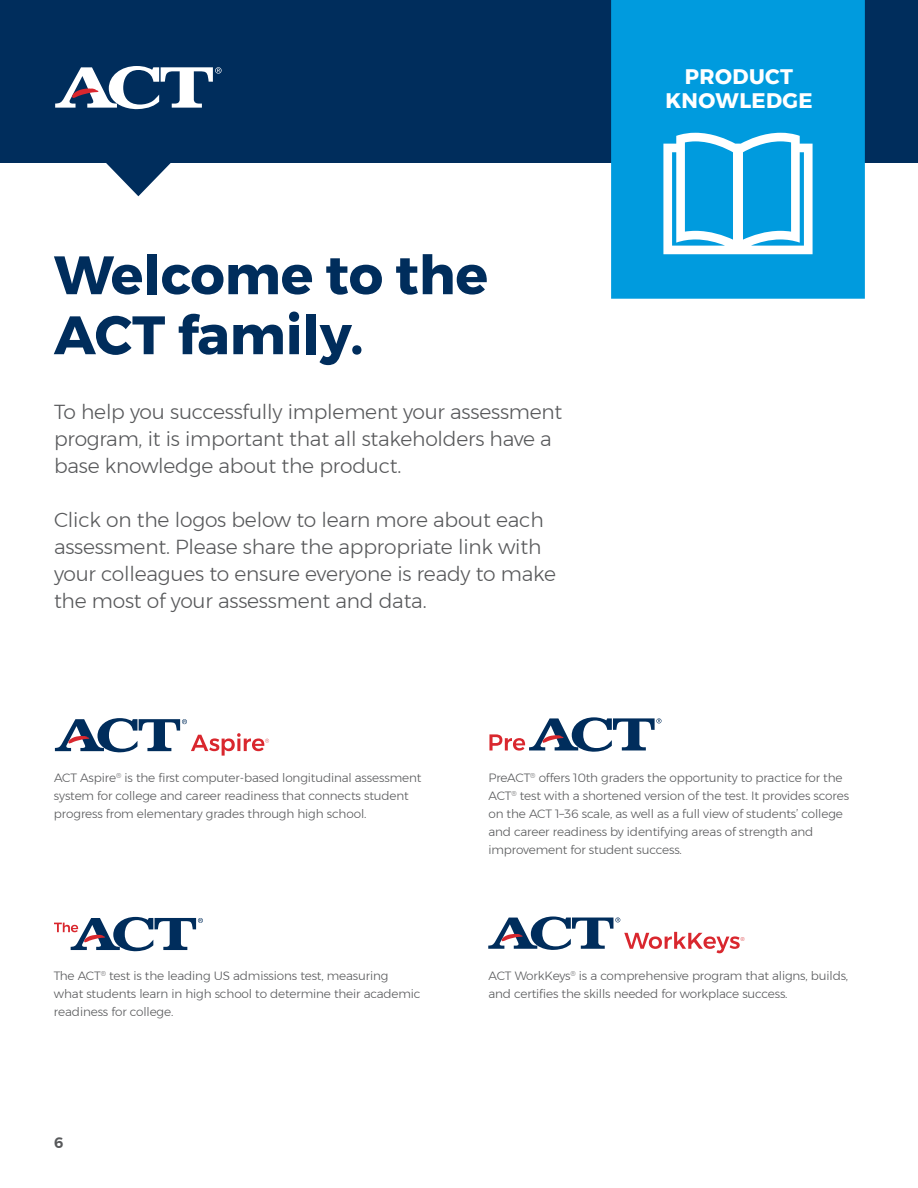
<style>
.page{position:relative;width:918px;height:1188px;background:#fff}
.page>*{position:absolute;margin:0;border:0;box-sizing:border-box;transform-origin:0 0}
.t1{font:700 54px/60px "Montserrat";color:#002d5c}
.t2{font:700 21px/24px "Montserrat";letter-spacing:.02em;color:#fff;text-align:center}
.t3{font:300 20.25px/27px "Montserrat";letter-spacing:-.01em;color:#58595b}
.t4{font:600 15px "Montserrat";color:#58595b}
.t5{font:300 12px/18px "Montserrat";letter-spacing:-.01em;color:#58595b}
.t6{font:300 5.55px "Montserrat";color:#d9272e}
</style>
<div class="page">
<div style="left:0;top:0;width:918px;height:163px;background:#002d5c"></div>
<svg style="left:106px;top:163px;width:65px;height:33px"></svg>
<svg style="left:55px;top:66px;width:167px;height:43px"></svg>
<svg style="left:55px;top:718px;width:214px;height:38px"></svg>
<svg style="left:489px;top:717px;width:172px;height:35px"></svg>
<svg style="left:54px;top:917px;width:149px;height:34px"></svg>
<svg style="left:488px;top:916px;width:252px;height:37px"></svg>
<div style="left:611px;top:0;width:254px;height:299px;background:#009bde"></div>
<svg style="left:663px;top:133px;width:150px;height:121px"></svg>
<h1 class="t1" style="left:54px;top:245px;width:435px">Welcome to the<br>ACT family.</h1>
<h3 class="t3" style="left:54px;top:398px;width:510px">To help you successfully implement your assessment program, it is important that all stakeholders have a base knowledge about the product.</h3>
<h3 class="t3" style="left:54px;top:506px;width:503px">Click on the logos below to learn more about each assessment. Please share the appropriate link with your colleagues to ensure everyone is ready to make the most of your assessment and data.</h3>
<h2 class="t2" style="left:665px;top:64px;width:149px">PRODUCT<br>KNOWLEDGE</h2>
<p class="t5" style="left:54px;top:769px;width:369px">ACT Aspire<sup>®</sup> is the first computer-based longitudinal assessment system for college and career readiness that connects student progress from elementary grades through high school.</p>
<p class="t5" style="left:54px;top:967px;width:368px">The ACT<sup>®</sup> test is the leading US admissions test, measuring what students learn in high school to determine their academic readiness for college.</p>
<p class="t4" style="left:54px;top:1131px;width:11px">6</p>
<p class="t5" style="left:488px;top:769px;width:362px">PreACT<sup>®</sup> offers 10th graders the opportunity to practice for the ACT<sup>®</sup> test with a shortened version of the test. It provides scores on the ACT 1–36 scale, as well as a full view of students’ college and career readiness by identifying areas of strength and improvement for student success.</p>
<p class="t6" style="left:741px;top:935px;width:6px">®</p>
<p class="t5" style="left:488px;top:967px;width:361px">ACT WorkKeys<sup>®</sup> is a comprehensive program that aligns, builds, and certifies the skills needed for workplace success.</p>
</div>
